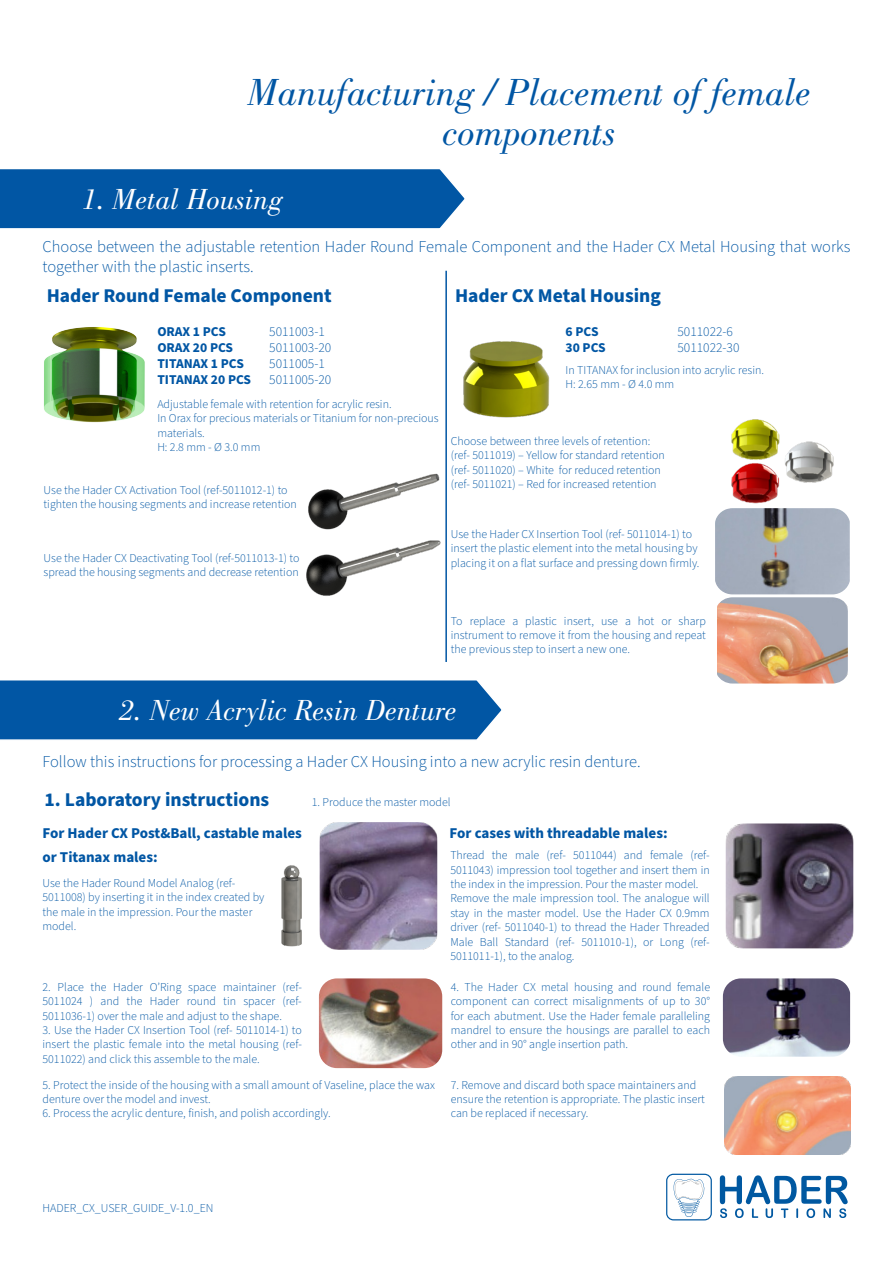
<style>
.page{position:relative;width:893px;height:1263px;background:#fff}
.page>*{position:absolute;margin:0;border:0;box-sizing:border-box;transform-origin:0 0}
.Subtitle{font:italic 39px/40.5px "Bodoni Std";color:#0156a4;text-align:center}
.Subtitle-2{font:italic 30px "Bodoni Std";color:#fff}
.Small_title{font:700 19.5px "Source Sans Pro";color:#0156a4}
.t1{font:300 16.5px/19.8px "Source Sans Pro";color:#0156a4}
.Small_title-2{font:700 15px/24px "Source Sans Pro";color:#0156a4}
.References_numbers{font:300 13.5px "Source Sans Pro";color:#0156a4}
.References_numbers-2{font:700 13.5px "Source Sans Pro";color:#0156a4}
.t2{font:300 12px/14.4px "Source Sans Pro";color:#0156a4}
</style>
<div class="page">
<div style="left:0;top:169px;width:465px;height:60px;background:#0156a4"></div>
<img style="left:44px;top:327px;width:101px;height:96px">
<img style="left:731px;top:419px;width:103px;height:85px">
<img style="left:463px;top:341px;width:87px;height:77px">
<hr style="left:445px;top:271px;width:2px;height:391px;background:#0156a4">
<img style="left:715px;top:508px;width:135px;height:86px">
<img style="left:308px;top:473px;width:132px;height:57px">
<img style="left:306px;top:540px;width:134px;height:56px">
<img style="left:717px;top:597px;width:131px;height:86px">
<div style="left:0;top:680px;width:502px;height:60px;background:#0156a4"></div>
<img style="left:320px;top:822px;width:117px;height:128px">
<img style="left:726px;top:823px;width:127px;height:125px">
<img style="left:278px;top:863px;width:28px;height:85px;border-radius:14px">
<img style="left:319px;top:978px;width:123px;height:90px">
<img style="left:723px;top:978px;width:127px;height:79px">
<svg style="left:720px;top:1175px;width:128px;height:43px"></svg>
<svg style="left:666px;top:1174px;width:46px;height:46px"></svg>
<img style="left:724px;top:1076px;width:126px;height:78px">
<p class="Subtitle" style="left:248px;top:72px;width:565px">Manufacturing / Placement of female components</p>
<p class="Subtitle-2" style="left:83px;top:183px;width:202px">1. Metal Housing</p>
<p class="t1" style="left:43px;top:237px;width:809px">Choose between the adjustable retention Hader Round Female Component and the Hader CX Metal Housing that works together with the plastic inserts.</p>
<p class="Small_title" style="left:47px;top:282px;width:286px">Hader Round Female Component</p>
<p class="Small_title" style="left:455px;top:282px;width:207px">Hader CX Metal Housing</p>
<p class="References_numbers-2" style="left:157px;top:322px;width:70px">ORAX 1 PCS</p>
<p class="References_numbers-2" style="left:157px;top:338px;width:77px">ORAX 20 PCS</p>
<p class="References_numbers-2" style="left:157px;top:354px;width:88px">TITANAX 1 PCS</p>
<p class="References_numbers-2" style="left:157px;top:370px;width:95px">TITANAX 20 PCS</p>
<p class="References_numbers" style="left:269px;top:322px;width:57px">5011003-1</p>
<p class="References_numbers" style="left:269px;top:338px;width:63px">5011003-20</p>
<p class="References_numbers" style="left:269px;top:354px;width:57px">5011005-1</p>
<p class="References_numbers" style="left:269px;top:371px;width:63px">5011005-20</p>
<p class="t2" style="left:157px;top:397px;width:236px">Adjustable female with retention for acrylic resin.</p>
<p class="t2" style="left:157px;top:411px;width:283px">In Orax for precious materials or Titanium for non-precious materials.</p>
<p class="t2" style="left:157px;top:440px;width:105px">H: 2.8 mm - Ø 3.0 mm</p>
<p class="t2" style="left:44px;top:483px;width:255px">Use the Hader CX Activation Tool (ref-5011012-1) to tighten the housing segments and increase retention</p>
<p class="t2" style="left:44px;top:551px;width:257px">Use the Hader CX Deactivating Tool (ref-5011013-1) to spread the housing segments and decrease retention</p>
<p class="References_numbers-2" style="left:566px;top:322px;width:34px">6 PCS</p>
<p class="References_numbers-2" style="left:566px;top:338px;width:42px">30 PCS</p>
<p class="References_numbers" style="left:677px;top:322px;width:57px">5011022-6</p>
<p class="References_numbers" style="left:677px;top:338px;width:63px">5011022-30</p>
<p class="t2" style="left:566px;top:363px;width:200px">In TITANAX for inclusion into acrylic resin.</p>
<p class="t2" style="left:566px;top:377px;width:110px">H: 2.65 mm - Ø 4.0 mm</p>
<p class="t2" style="left:451px;top:434px;width:201px">Choose between three levels of retention:</p>
<p class="t2" style="left:451px;top:448px;width:216px">(ref- 5011019) – Yellow for standard retention</p>
<p class="t2" style="left:451px;top:463px;width:212px">(ref- 5011020) – White for reduced retention</p>
<p class="t2" style="left:451px;top:477px;width:207px">(ref- 5011021) – Red for increased retention</p>
<p class="t2" style="left:451px;top:527px;width:250px">Use the Hader CX Insertion Tool (ref- 5011014-1) to insert the plastic element into the metal housing by placing it on a flat surface and pressing down firmly.</p>
<p class="t2" style="left:451px;top:614px;width:257px;text-align:justify">To replace a plastic insert, use a hot or sharp instrument to remove it from the housing and repeat the previous step to insert a new one.</p>
<p class="Subtitle-2" style="left:119px;top:694px;width:339px">2. New Acrylic Resin Denture</p>
<p class="t1" style="left:43px;top:753px;width:600px">Follow this instructions for processing a Hader CX Housing into a new acrylic resin denture.</p>
<p class="Small_title" style="left:45px;top:786px;width:226px">1. Laboratory instructions</p>
<p class="t2" style="left:312px;top:796px;width:140px">1. Produce the master model</p>
<p class="Small_title-2" style="left:43px;top:821px;width:261px">For Hader CX Post&amp;Ball, castable males or Titanax males:</p>
<p class="Small_title-2" style="left:450px;top:821px;width:220px">For cases with threadable males:</p>
<p class="t2" style="left:43px;top:876px;width:223px">Use the Hader Round Model Analog (ref-5011008) by inserting it in the index created by the male in the impression. Pour the master model.</p>
<p class="t2" style="left:450px;top:848px;width:261px;text-align:justify">Thread the male (ref- 5011044) and female (ref-5011043) impression tool together and insert them in the index in the impression. Pour the master model.</p>
<p class="t2" style="left:450px;top:892px;width:261px;text-align:justify">Remove the male impression tool. The analogue will stay in the master model. Use the Hader CX 0.9mm driver (ref- 5011040-1) to thread the Hader Threaded Male Ball Standard (ref- 5011010-1), or Long (ref-5011011-1), to the analog.</p>
<p class="t2" style="left:451px;top:980px;width:261px;text-align:justify">4. The Hader CX metal housing and round female component can correct misalignments of up to 30° for each abutment. Use the Hader female paralleling mandrel to ensure the housings are parallel to each other and in 90° angle insertion path.</p>
<p class="t2" style="left:43px;top:980px;width:261px;text-align:justify">2. Place the Hader O’Ring space maintainer (ref-5011024 ) and the Hader round tin spacer (ref-5011036-1) over the male and adjust to the shape.</p>
<p class="t2" style="left:43px;top:1023px;width:261px;text-align:justify">3. Use the Hader CX Insertion Tool (ref- 5011014-1) to insert the plastic female into the metal housing (ref-5011022) and click this assemble to the male.</p>
<p class="t2" style="left:43px;top:1078px;width:394px">5. Protect the inside of the housing with a small amount of Vaseline, place the wax denture over the model and invest.</p>
<p class="t2" style="left:43px;top:1106px;width:290px">6. Process the acrylic denture, finish, and polish accordingly.</p>
<p class="t2" style="left:451px;top:1078px;width:256px">7. Remove and discard both space maintainers and ensure the retention is appropriate. The plastic insert can be replaced if necessary.</p>
<p class="t2" style="left:43px;top:1201px;width:172px">HADER_CX_USER_GUIDE_V-1.0_EN</p>
</div>
